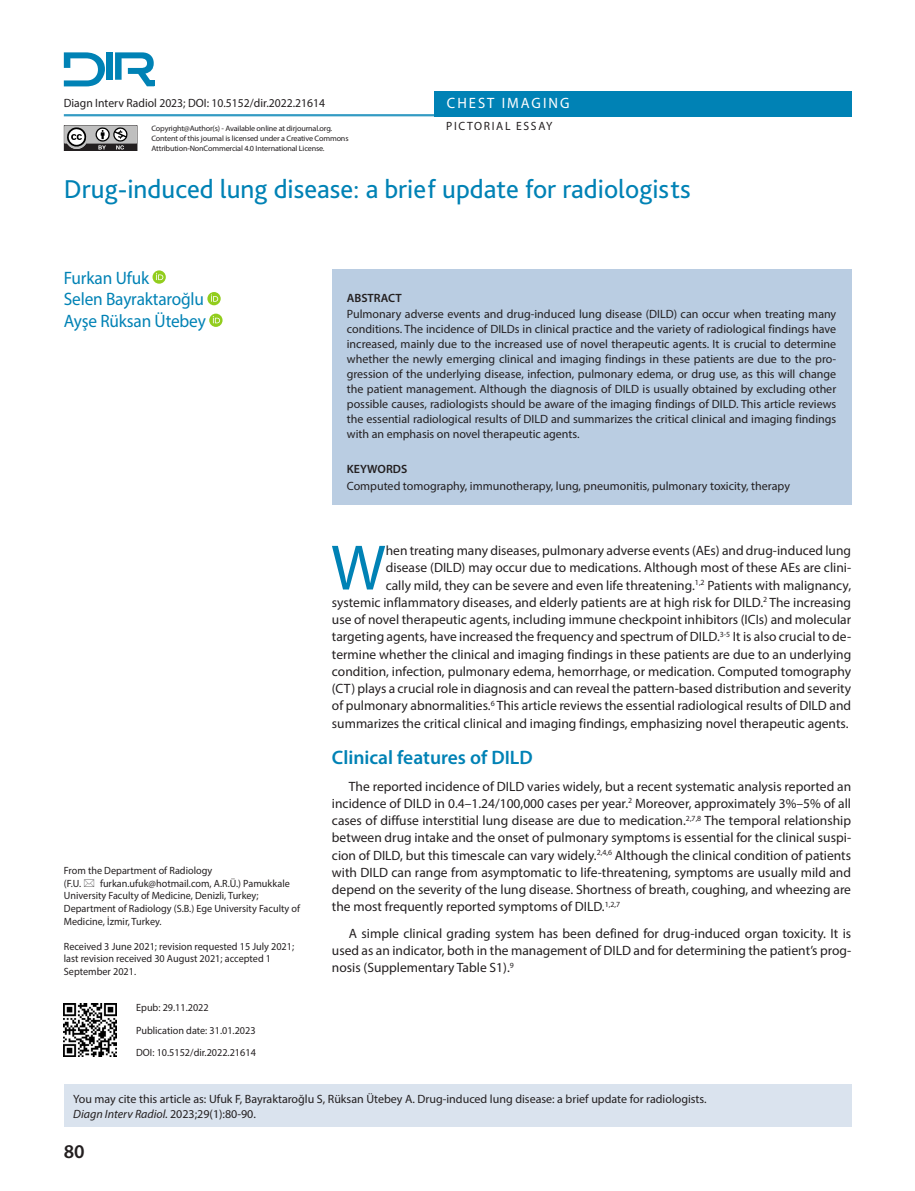
<style>
.page{position:relative;width:915px;height:1191px;background:#fff}
.page>*{position:absolute;margin:0;border:0;box-sizing:border-box;transform-origin:0 0}
.ILK_YAZI{font:64.65px "Myriad Pro";color:#0082b5}
.BASLIK{font:27px "Bliss Pro";color:#0082b5}
.ANA_BASLIK{font:600 19.5px "Myriad Pro";color:#0082b5}
.t1{font:600 19.5px "Myriad Pro";color:#231f20}
.YAZARLAR{font:18px "Myriad Pro";letter-spacing:-.01em;color:#0082b5;scale:.96 1}
.TUR-1{font:15px "Myriad Pro";letter-spacing:.14em;color:#fff}
.ILK_YAZI-2{font:13.5px/17.2px "Myriad Pro";color:#231f20;text-align:right}
.YAZI{font:13.5px/17.2px "Myriad Pro";color:#231f20;text-align:justify}
.ÖZET{font:12px/15px "Myriad Pro";color:#231f20;text-align:justify}
.CITE_AS{font:12px/15px "Myriad Pro";color:#231f20}
.BAS_KISMI{font:12px "Myriad Pro";color:#231f20}
.ÖZET-2{font:600 12px "Myriad Pro";color:#231f20}
.TUR-2{font:12px "Myriad Pro";letter-spacing:.14em;color:#231f20}
.YAZISMA{font:10.5px/12.6px "Myriad Pro";color:#231f20}
.t2{font:7.8px/9.8px "Myriad Pro";letter-spacing:-.02em;color:#231f20;scale:1.04 1}
.s1{font-style:italic}
</style>
<div class="page">
<div style="left:434px;top:91px;width:416px;height:25px;background:#0082b5"></div>
<hr style="left:64px;top:114px;width:786px;height:2px;background:#0082b5">
<div style="left:147px;top:80px;width:8px;height:6px;background:#0082b5"></div>
<div style="left:106px;top:52px;width:7px;height:28px;background:#0082b5"></div>
<svg style="left:64px;top:52px;width:41px;height:34px"></svg>
<svg style="left:115px;top:52px;width:39px;height:34px"></svg>
<svg style="left:64px;top:125px;width:73px;height:26px;background:#878686"></svg>
<div style="left:64px;top:1084px;width:786px;height:43px;background:#dae3ee"></div>
<svg style="left:152px;top:270px;width:14px;height:14px"></svg>
<svg style="left:156px;top:273px;width:7px;height:7px"></svg>
<svg style="left:207px;top:292px;width:13px;height:13px"></svg>
<svg style="left:211px;top:294px;width:7px;height:8px"></svg>
<svg style="left:209px;top:314px;width:13px;height:13px"></svg>
<svg style="left:213px;top:316px;width:7px;height:7px"></svg>
<div style="left:332px;top:269px;width:518px;height:235px;background:#bacde2"></div>
<img style="left:64px;top:1003px;width:53px;height:53px">
<p class="BAS_KISMI" style="left:64px;top:96px;width:262px">Diagn Interv Radiol 2023; DOI: 10.5152/dir.2022.21614</p>
<p class="t2" style="left:151px;top:124px;width:191px">Copyright@Author(s) - Available online at dirjournal.org.<br>Content of this journal is licensed under a Creative Commons<br>Attribution-NonCommercial 4.0 International License.</p>
<p class="TUR-1" style="left:446px;top:94px;width:124px">CHEST IMAGING</p>
<p class="TUR-2" style="left:446px;top:118px;width:108px">PICTORIAL ESSAY</p>
<p class="BASLIK" style="left:64px;top:172px;width:628px">Drug-induced lung disease: a brief update for radiologists</p>
<p class="YAZARLAR" style="left:64px;top:266px;width:90px">Furkan Ufuk</p>
<p class="YAZARLAR" style="left:64px;top:288px;width:147px">Selen Bayraktaroğlu</p>
<p class="YAZARLAR" style="left:64px;top:310px;width:149px">Ayşe Rüksan Ütebey</p>
<p class="YAZISMA" style="left:64px;top:864px;width:150px">From the Department of Radiology (F.U.</p>
<p class="YAZISMA" style="left:64px;top:876px;width:238px;text-indent:36px">furkan.ufuk@hotmail.com, A.R.Ü.) Pamukkale University Faculty of Medicine, Denizli, Turkey; Department of Radiology (S.B.) Ege University Faculty of Medicine, İzmir, Turkey.</p>
<p class="YAZISMA" style="left:64px;top:940px;width:232px">Received 3 June 2021; revision requested 15 July 2021; last revision received 30 August 2021; accepted 1<br>September 2021.</p>
<p class="YAZISMA" style="left:136px;top:1001px;width:74px">Epub: 29.11.2022</p>
<p class="YAZISMA" style="left:136px;top:1023px;width:121px">Publication date: 31.01.2023</p>
<p class="YAZISMA" style="left:136px;top:1046px;width:121px">DOI: 10.5152/dir.2022.21614</p>
<p class="ÖZET-2" style="left:347px;top:290px;width:56px">ABSTRACT</p>
<p class="ÖZET" style="left:347px;top:306px;width:491px">Pulmonary adverse events and drug-induced lung disease (DILD) can occur when treating many conditions. The incidence of DILDs in clinical practice and the variety of radiological findings have increased, mainly due to the increased use of novel therapeutic agents. It is crucial to determine whether the newly emerging clinical and imaging findings in these patients are due to the pro&shy;gression of the underlying disease, infection, pulmonary edema, or drug use, as this will change the patient management. Although the diagnosis of DILD is usually obtained by excluding other possible causes, radiologists should be aware of the imaging findings of DILD. This article reviews the essential radiological results of DILD and summarizes the critical clinical and imaging findings with an emphasis on novel therapeutic agents.</p>
<p class="ÖZET-2" style="left:347px;top:461px;width:62px">KEYWORDS</p>
<p class="ÖZET" style="left:347px;top:478px;width:444px">Computed tomography, immunotherapy, lung, pneumonitis, pulmonary toxicity, therapy</p>
<p class="ILK_YAZI-2" style="left:332px;top:541px;width:520px">hen treating many diseases, pulmonary adverse events (AEs) and drug-induced lung<br>disease (DILD) may occur due to medications. Although most of these AEs are clini-<br>cally mild, they can be severe and even life threatening.<sup>1,2</sup> Patients with malignancy,<br>systemic inflammatory diseases, and elderly patients are at high risk for DILD.<sup>2</sup> The increasing use of novel therapeutic agents, including immune checkpoint inhibitors (ICIs) and molecular targeting agents, have increased the frequency and spectrum of DILD.<sup>3-5</sup> It is also crucial to de&shy;termine whether the clinical and imaging findings in these patients are due to an underlying condition, infection, pulmonary edema, hemorrhage, or medication. Computed tomography (CT) plays a crucial role in diagnosis and can reveal the pattern-based distribution and severity of pulmonary abnormalities.<sup>6</sup> This article reviews the essential radiological results of DILD and summarizes the critical clinical and imaging findings, emphasizing novel therapeutic agents.</p>
<p class="ANA_BASLIK" style="left:332px;top:745px;width:202px">Clinical features of DILD</p>
<p class="YAZI" style="left:332px;top:777px;width:520px;text-indent:17px">The reported incidence of DILD varies widely, but a recent systematic analysis reported an incidence of DILD in 0.4–1.24/100,000 cases per year.<sup>2</sup> Moreover, approximately 3%–5% of all cases of diffuse interstitial lung disease are due to medication.<sup>2,7,8</sup> The temporal relationship between drug intake and the onset of pulmonary symptoms is essential for the clinical suspi&shy;cion of DILD, but this timescale can vary widely.<sup>2,4,6</sup> Although the clinical condition of patients with DILD can range from asymptomatic to life-threatening, symptoms are usually mild and depend on the severity of the lung disease. Shortness of breath, coughing, and wheezing are the most frequently reported symptoms of DILD.<sup>1,2,7</sup></p>
<p class="YAZI" style="left:332px;top:924px;width:520px;text-indent:17px">A simple clinical grading system has been defined for drug-induced organ toxicity. It is used as an indicator, both in the management of DILD and for determining the patient’s prog&shy;nosis (Supplementary Table S1).<sup>9</sup></p>
<p class="ILK_YAZI" style="left:331px;top:528px;width:56px">W</p>
<p class="CITE_AS" style="left:73px;top:1091px;width:634px">You may cite this article as: Ufuk F, Bayraktaroğlu S, Rüksan Ütebey A. Drug-induced lung disease: a brief update for radiologists.<br><span class="s1">Diagn Interv Radiol.</span> 2023;29(1):80-90.</p>
<h3 class="t1" style="left:64px;top:1138px;width:22px">80</h3>
</div>
